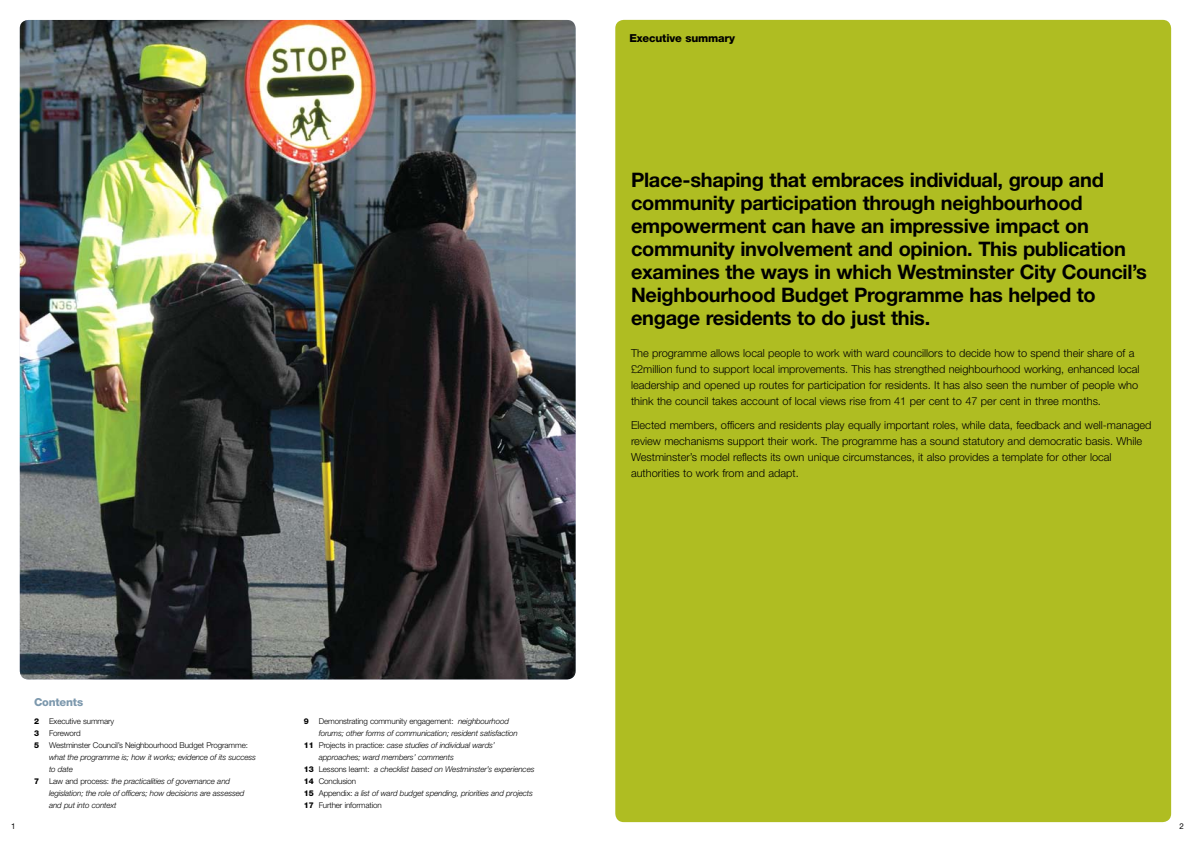
<style>
.page{position:relative;width:1191px;height:842px;background:#fff}
.page>*{position:absolute;margin:0;border:0;box-sizing:border-box;transform-origin:0 0}
.t1{font:700 20px/23px "Helvetica Neue";letter-spacing:-.015em;color:#000}
.t2{font:300 11px/16px "Helvetica Neue";color:#000}
.t3{font:800 11px "Helvetica Neue";letter-spacing:-.015em;color:#000}
.t4{font:800 11px "Helvetica Neue";letter-spacing:-.015em;color:#7c98ad}
.t5{font:italic 300 8px "Helvetica Neue";letter-spacing:-.015em;color:#000}
.t6{font:300 8px "Helvetica Neue";letter-spacing:-.015em;color:#000}
.t7{font:8px "Helvetica Neue";color:#000}
.s1{font-weight:800}
.s2{font-weight:800;font-style:normal}
.s3{font-style:normal}
.s4{font-style:italic}
</style>
<div class="page">
<img style="left:20px;top:20px;width:555px;height:659px">
<div style="left:615px;top:20px;width:556px;height:802px;background:#afbd22;border-radius:9px"></div>
<p class="t3" style="left:629px;top:32px;width:107px">Executive summary</p>
<p class="t4" style="left:34px;top:696px;width:51px">Contents</p>
<p class="t6" style="left:34px;top:716px;width:82px"><span class="s1">2</span> Executive summary</p>
<p class="t6" style="left:34px;top:728px;width:48px"><span class="s1">3</span> Foreword</p>
<p class="t6" style="left:34px;top:740px;width:215px"><span class="s1">5</span> Westminster Council’s Neighbourhood Budget Programme:</p>
<p class="t5" style="left:49px;top:752px;width:209px">what the programme is; how it works; evidence of its success</p>
<p class="t5" style="left:49px;top:764px;width:25px">to date</p>
<p class="t5" style="left:34px;top:776px;width:197px"><span class="s2">7</span> <span class="s3">Law and process:</span> the practicalities of governance and</p>
<p class="t5" style="left:49px;top:788px;width:197px">legislation; the role of officers; how decisions are assessed</p>
<p class="t5" style="left:49px;top:800px;width:69px">and put into context</p>
<p class="t6" style="left:304px;top:716px;width:207px"><span class="s1">9</span> Demonstrating community engagement: <span class="s4">neighbourhood</span></p>
<p class="t5" style="left:319px;top:728px;width:200px">forums; other forms of communication; resident satisfaction</p>
<p class="t5" style="left:304px;top:740px;width:193px"><span class="s2">11</span> <span class="s3">Projects in practice:</span> case studies of individual wards’</p>
<p class="t5" style="left:319px;top:752px;width:137px">approaches; ward members’ comments</p>
<p class="t5" style="left:304px;top:764px;width:232px"><span class="s2">13</span> <span class="s3">Lessons learnt:</span> a checklist based on Westminster’s experiences</p>
<p class="t6" style="left:304px;top:776px;width:54px"><span class="s1">14</span> Conclusion</p>
<p class="t5" style="left:304px;top:788px;width:231px"><span class="s2">15</span> <span class="s3">Appendix:</span> a list of ward budget spending, priorities and projects</p>
<p class="t6" style="left:304px;top:800px;width:79px"><span class="s1">17</span> Further information</p>
<p class="t1" style="left:631px;top:167px;width:517px">Place-shaping that embraces individual, group and community participation through neighbourhood empowerment can have an impressive impact on community involvement and opinion. This publication examines the ways in which Westminster City Council’s Neighbourhood Budget Programme has helped to engage residents to do just this.</p>
<p class="t2" style="left:631px;top:344px;width:510px">The programme allows local people to work with ward councillors to decide how to spend their share of a £2million fund to support local improvements. This has strengthed neighbourhood working, enhanced local leadership and opened up routes for participation for residents. It has also seen the number of people who think the council takes account of local views rise from 41 per cent to 47 per cent in three months.</p>
<p class="t2" style="left:631px;top:417px;width:522px">Elected members, officers and residents play equally important roles, while data, feedback and well-managed review mechanisms support their work. The programme has a sound statutory and democratic basis. While Westminster’s model reflects its own unique circumstances, it also provides a template for other local authorities to work from and adapt.</p>
<p class="t7" style="left:11px;top:821px;width:6px">1</p>
<p class="t7" style="left:1179px;top:821px;width:6px">2</p>
</div>
